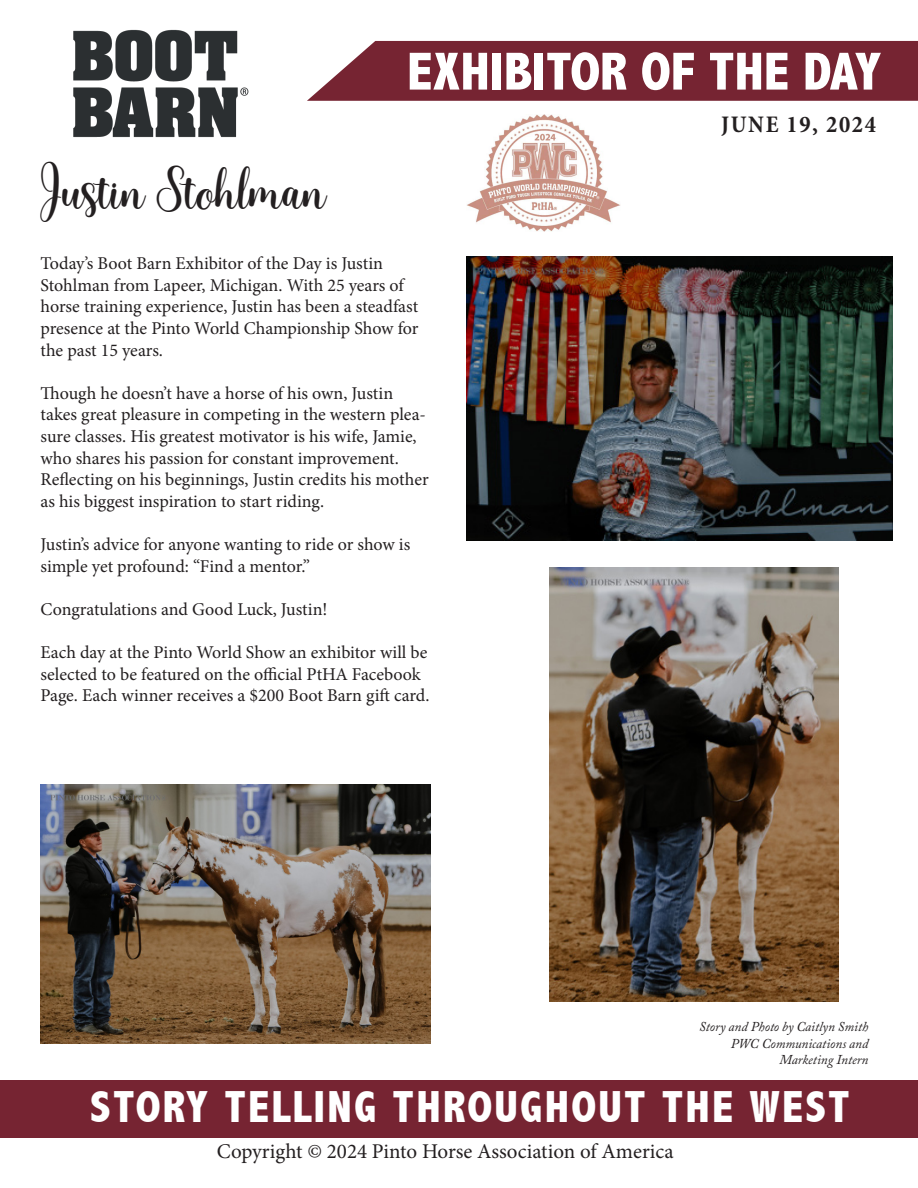
<style>
.page{position:relative;width:918px;height:1188px;background:#fff}
.page>*{position:absolute;margin:0;border:0;box-sizing:border-box;transform-origin:0 0}
.t1{font:800 condensed 54px "Abadi";color:#fff}
.t2{font:48px "mellisahella";color:#231f20}
.t3{font:800 condensed 45px "Abadi";letter-spacing:.05em;color:#fff}
.t4{font:700 condensed 24px "Minion Pro";letter-spacing:.07em;color:#231f20}
.t5{font:21px "Minion Pro";color:#231f20}
.t6{font:18px/21.6px "Minion Pro";letter-spacing:-.005em;color:#231f20}
.t7{font:italic 13.5px "Adobe Caslon Pro";color:#231f20}
</style>
<div class="page">
<svg style="left:307px;top:41px;width:611px;height:60px;background:#7e303e"></svg>
<div style="left:0;top:1080px;width:918px;height:58px;background:#762432"></div>
<img style="left:467px;top:114px;width:153px;height:117px">
<img style="left:466px;top:256px;width:427px;height:284px">
<img style="left:549px;top:567px;width:290px;height:434px">
<img style="left:40px;top:784px;width:390px;height:260px">
<img style="left:73px;top:29px;width:176px;height:109px">
<p class="t1" style="left:407px;top:40px;width:476px">EXHIBITOR OF THE DAY</p>
<p class="t2" style="left:40px;top:152px;width:287px">Justin Stohlman</p>
<p class="t6" style="left:40px;top:253px;width:380px">Today’s Boot Barn Exhibitor of the Day is Justin Stohlman from Lapeer, Michigan. With 25 years of horse training experience, Justin has been a steadfast presence at the Pinto World Championship Show for the past 15 years.</p>
<p class="t6" style="left:40px;top:382px;width:390px">Though he doesn’t have a horse of his own, Justin takes great pleasure in competing in the western plea&shy;sure classes. His greatest motivator is his wife, Jamie, who shares his passion for constant improvement.<br>Reflecting on his beginnings, Justin credits his mother as his biggest inspiration to start riding.</p>
<p class="t6" style="left:40px;top:533px;width:371px">Justin’s advice for anyone wanting to ride or show is simple yet profound: “Find a mentor.”</p>
<p class="t6" style="left:40px;top:598px;width:289px">Congratulations and Good Luck, Justin!</p>
<p class="t6" style="left:40px;top:641px;width:390px">Each day at the Pinto World Show an exhibitor will be selected to be featured on the official PtHA Facebook<br>Page. Each winner receives a $200 Boot Barn gift card.</p>
<p class="t4" style="left:721px;top:108px;width:156px">JUNE 19, 2024</p>
<p class="t7" style="left:699px;top:1019px;width:171px">Story and Photo by Caitlyn Smith</p>
<p class="t7" style="left:731px;top:1035px;width:139px">PWC Communications and</p>
<p class="t7" style="left:779px;top:1051px;width:90px">Marketing Intern</p>
<p class="t3" style="left:90px;top:1081px;width:761px">STORY TELLING THROUGHOUT THE WEST</p>
<p class="t5" style="left:217px;top:1138px;width:459px">Copyright © 2024 Pinto Horse Association of America</p>
</div>
